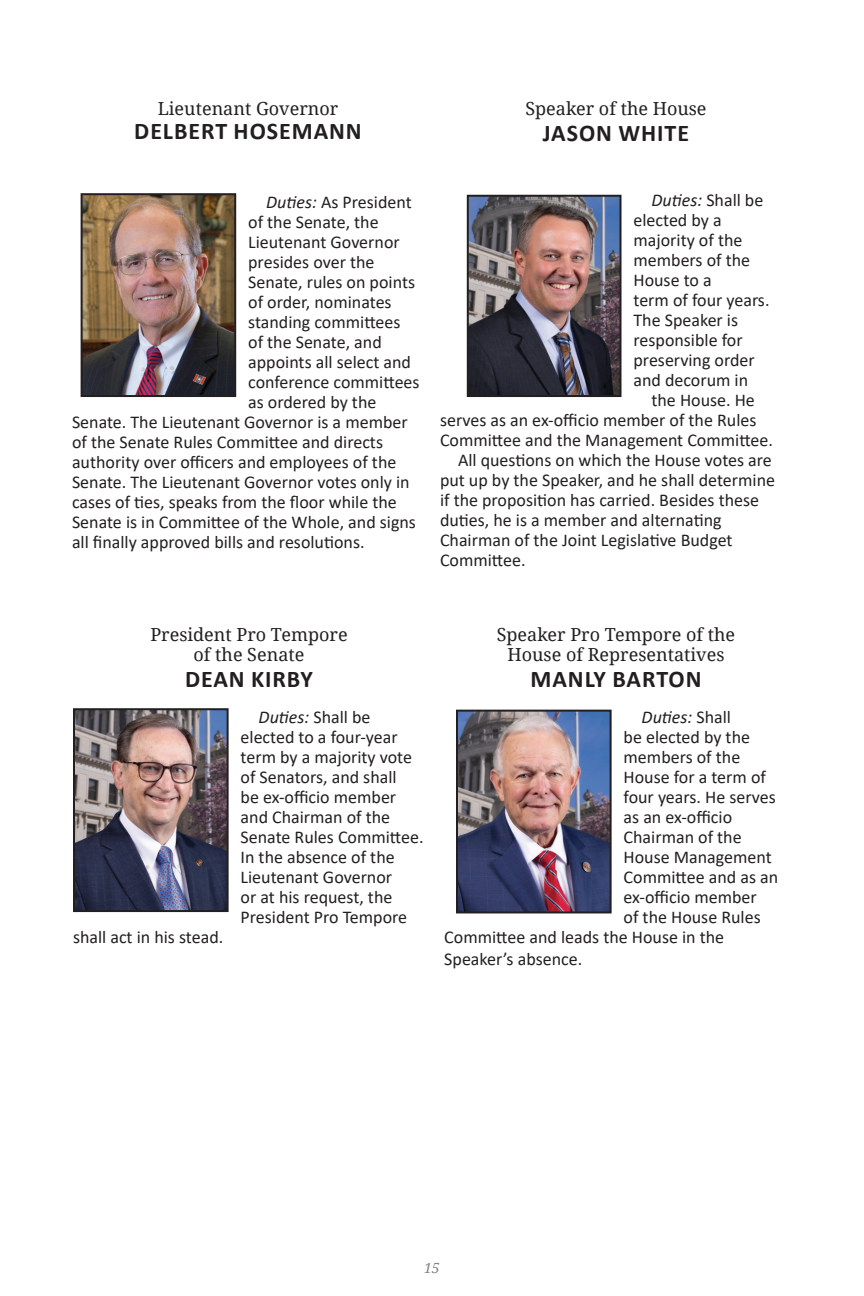
<style>
.page{position:relative;width:864px;height:1296px;background:#fff}
.page>*{position:absolute;margin:0;border:0;box-sizing:border-box;transform-origin:0 0}
.S_C_Text{font:700 24px "Calibri";letter-spacing:.04em;color:#231f20}
.S_C_Text-2{font:18px/20px "Calibri";color:#231f20}
.S_C_Text-3{font:18px "Noto Serif";color:#231f20}
.S_C_Text-4{font:italic 18px "Calibri";color:#231f20}
.Leaders_4_Col{font:italic 14px "Noto Serif";color:#808285}
.s1{font-style:italic}
.s2{font-style:normal}
</style>
<div class="page">
<img style="left:76px;top:711px;width:150px;height:198px">
<div style="left:73px;top:708px;width:156px;height:204px;border:2px solid #231f20"></div>
<img style="left:470px;top:198px;width:149px;height:196px">
<div style="left:467px;top:195px;width:155px;height:202px;border:2px solid #231f20"></div>
<img style="left:84px;top:196px;width:149px;height:198px">
<div style="left:81px;top:193px;width:155px;height:204px;border:2px solid #231f20"></div>
<img style="left:459px;top:713px;width:150px;height:197px">
<div style="left:456px;top:710px;width:156px;height:203px;border:2px solid #231f20"></div>
<p class="S_C_Text-3" style="left:158px;top:96px;width:182px">Lieutenant Governor</p>
<p class="S_C_Text" style="left:134px;top:114px;width:229px">DELBERT HOSEMANN</p>
<p class="S_C_Text-2" style="left:266px;top:192px;width:147px"><span class="s1">Duties:</span> As President</p>
<p class="S_C_Text-2" style="left:248px;top:212px;width:132px">of the Senate, the</p>
<p class="S_C_Text-2" style="left:248px;top:232px;width:153px">Lieutenant Governor</p>
<p class="S_C_Text-2" style="left:248px;top:252px;width:128px">presides over the</p>
<p class="S_C_Text-2" style="left:248px;top:272px;width:168px">Senate, rules on points</p>
<p class="S_C_Text-2" style="left:248px;top:292px;width:145px">of order, nominates</p>
<p class="S_C_Text-2" style="left:248px;top:312px;width:154px">standing committees</p>
<p class="S_C_Text-2" style="left:248px;top:332px;width:135px">of the Senate, and</p>
<p class="S_C_Text-2" style="left:248px;top:352px;width:164px">appoints all select and</p>
<p class="S_C_Text-2" style="left:248px;top:372px;width:173px">conference committees</p>
<p class="S_C_Text-2" style="left:248px;top:392px;width:130px">as ordered by the</p>
<p class="S_C_Text-2" style="left:72px;top:412px;width:337px">Senate. The Lieutenant Governor is a member</p>
<p class="S_C_Text-2" style="left:72px;top:432px;width:313px">of the Senate Rules Committee and directs</p>
<p class="S_C_Text-2" style="left:72px;top:452px;width:326px">authority over officers and employees of the</p>
<p class="S_C_Text-2" style="left:72px;top:472px;width:339px">Senate. The Lieutenant Governor votes only in</p>
<p class="S_C_Text-2" style="left:72px;top:492px;width:326px">cases of ties, speaks from the floor while the</p>
<p class="S_C_Text-2" style="left:72px;top:512px;width:345px">Senate is in Committee of the Whole, and signs</p>
<p class="S_C_Text-2" style="left:72px;top:532px;width:294px">all finally approved bills and resolutions.</p>
<p class="S_C_Text-3" style="left:525px;top:96px;width:183px">Speaker of the House</p>
<p class="S_C_Text" style="left:543px;top:116px;width:148px">JASON WHITE</p>
<p class="S_C_Text-2" style="left:634px;top:190px;width:138px;text-indent:18px"><span class="s1">Duties:</span> Shall be elected by a majority of the members of the<br>House to a<br>term of four years.<br>The Speaker is responsible for preserving order and decorum in</p>
<p class="S_C_Text-2" style="left:440px;top:390px;width:335px;text-indent:212px">the House. He serves as an ex-officio member of the Rules<br>Committee and the Management Committee.</p>
<p class="S_C_Text-2" style="left:440px;top:450px;width:337px;text-indent:18px">All questions on which the House votes are put up by the Speaker, and he shall determine if the proposition has carried. Besides these duties, he is a member and alternating Chairman of the Joint Legislative Budget Committee.</p>
<p class="S_C_Text-3" style="left:150px;top:622px;width:199px">President Pro Tempore</p>
<p class="S_C_Text-3" style="left:194px;top:642px;width:112px">of the Senate</p>
<p class="S_C_Text" style="left:185px;top:662px;width:129px">DEAN KIRBY</p>
<p class="S_C_Text-2" style="left:73px;top:927px;width:152px">shall act in his stead.</p>
<p class="S_C_Text-2" style="left:241px;top:707px;width:185px;text-indent:18px"><span class="s1">Duties:</span> Shall be elected to a four-year term by a majority vote of Senators, and shall<br>be ex-officio member and Chairman of the<br>Senate Rules Committee.<br>In the absence of the<br>Lieutenant Governor<br>or at his request, the<br>President Pro Tempore</p>
<p class="S_C_Text-3" style="left:497px;top:622px;width:240px">Speaker Pro Tempore of the</p>
<p class="S_C_Text-3" style="left:508px;top:642px;width:218px">House of Representatives</p>
<p class="S_C_Text" style="left:531px;top:662px;width:172px">MANLY BARTON</p>
<p class="S_C_Text-4" style="left:642px;top:705px;width:91px">Duties: <span class="s2">Shall</span></p>
<p class="S_C_Text-2" style="left:624px;top:727px;width:128px">be elected by the</p>
<p class="S_C_Text-2" style="left:624px;top:747px;width:118px">members of the</p>
<p class="S_C_Text-2" style="left:624px;top:767px;width:144px">House for a term of</p>
<p class="S_C_Text-2" style="left:624px;top:787px;width:154px">four years. He serves</p>
<p class="S_C_Text-2" style="left:624px;top:807px;width:110px">as an ex-officio</p>
<p class="S_C_Text-2" style="left:624px;top:827px;width:120px">Chairman of the</p>
<p class="S_C_Text-2" style="left:624px;top:847px;width:150px">House Management</p>
<p class="S_C_Text-2" style="left:624px;top:867px;width:156px">Committee and as an</p>
<p class="S_C_Text-2" style="left:624px;top:887px;width:135px">ex-officio member</p>
<p class="S_C_Text-2" style="left:624px;top:907px;width:139px">of the House Rules</p>
<p class="S_C_Text-2" style="left:444px;top:927px;width:281px">Committee and leads the House in the</p>
<p class="S_C_Text-2" style="left:444px;top:949px;width:139px">Speaker’s absence.</p>
<p class="Leaders_4_Col" style="left:424px;top:1258px;width:17px">15</p>
</div>
